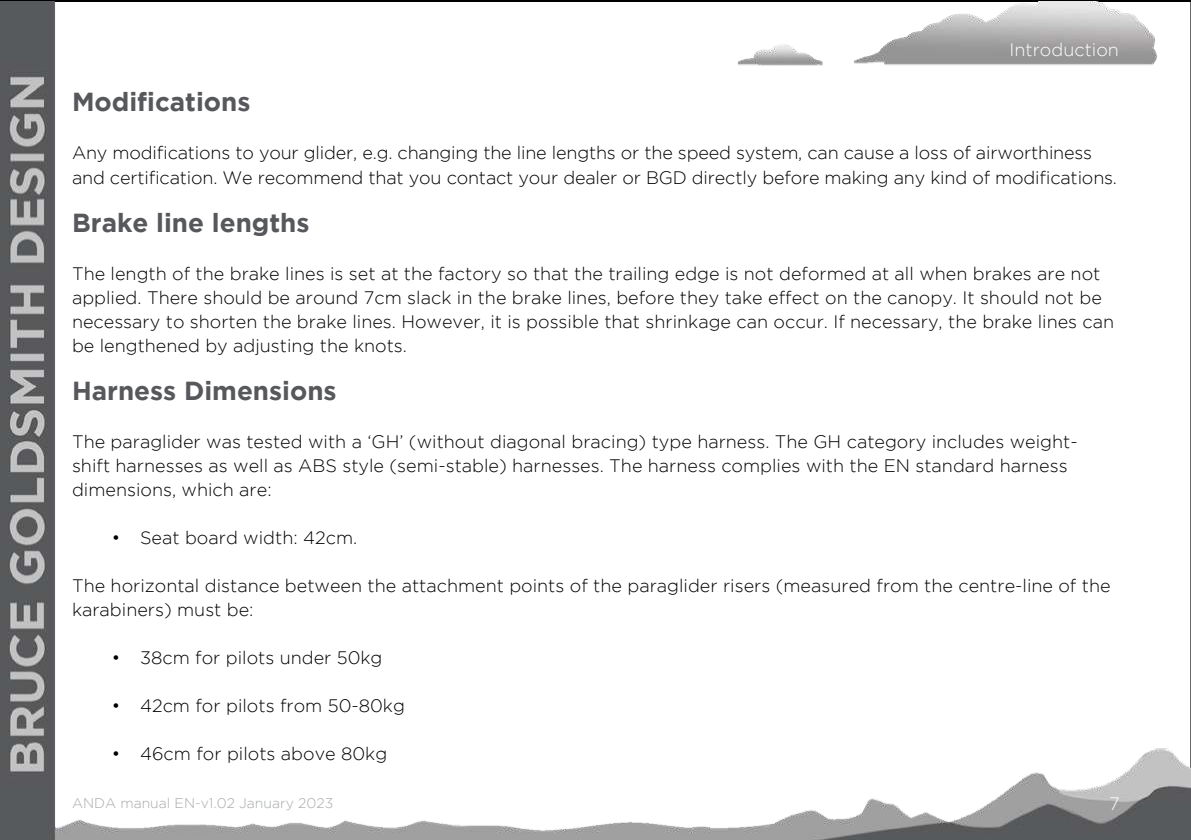
<style>
.page{position:relative;width:1191px;height:840px;background:#fff}
.page>*{position:absolute;margin:0;border:0;box-sizing:border-box;transform-origin:0 0}
.t1{font:700 26px "Gotham";color:#57585b}
.t2{font:300 18px/24px "Gotham";color:#000}
.t3{font:300 18px "Gotham";color:#fff}
.t4{font:300 14px "Gotham";color:#a7a9ab}
</style>
<div class="page">
<img style="left:0;top:1px;width:1191px;height:838px">
<p class="t3" style="left:1009px;top:41px;width:111px">Introduction</p>
<h1 class="t1" style="left:72px;top:87px;width:180px">Modifications</h1>
<p class="t2" style="left:72px;top:141px;width:1046px">Any modifications to your glider, e.g. changing the line lengths or the speed system, can cause a loss of airworthiness and certification. We recommend that you contact your dealer or BGD directly before making any kind of modifications.</p>
<h1 class="t1" style="left:72px;top:211px;width:239px">Brake line lengths</h1>
<p class="t2" style="left:72px;top:261px;width:1043px">The length of the brake lines is set at the factory so that the trailing edge is not deformed at all when brakes are not applied. There should be around 7cm slack in the brake lines, before they take effect on the canopy. It should not be necessary to shorten the brake lines. However, it is possible that shrinkage can occur. If necessary, the brake lines can be lengthened by adjusting the knots.</p>
<h1 class="t1" style="left:72px;top:379px;width:266px">Harness Dimensions</h1>
<p class="t2" style="left:72px;top:429px;width:1007px">The paraglider was tested with a ‘GH’ (without diagonal bracing) type harness. The GH category includes weight&shy;shift harnesses as well as ABS style (semi-stable) harnesses. The harness complies with the EN standard harness dimensions, which are:</p>
<p class="t2" style="left:112px;top:526px;width:247px">• Seat board width: 42cm.</p>
<p class="t2" style="left:72px;top:573px;width:1040px">The horizontal distance between the attachment points of the paraglider risers (measured from the centre-line of the karabiners) must be:</p>
<p class="t2" style="left:112px;top:646px;width:272px">• 38cm for pilots under 50kg</p>
<p class="t2" style="left:112px;top:694px;width:295px">• 42cm for pilots from 50-80kg</p>
<p class="t2" style="left:112px;top:742px;width:277px">• 46cm for pilots above 80kg</p>
<p class="t4" style="left:72px;top:796px;width:263px">ANDA manual EN-v1.02 January 2023</p>
<p class="t3" style="left:1109px;top:794px;width:12px">7</p>
</div>
